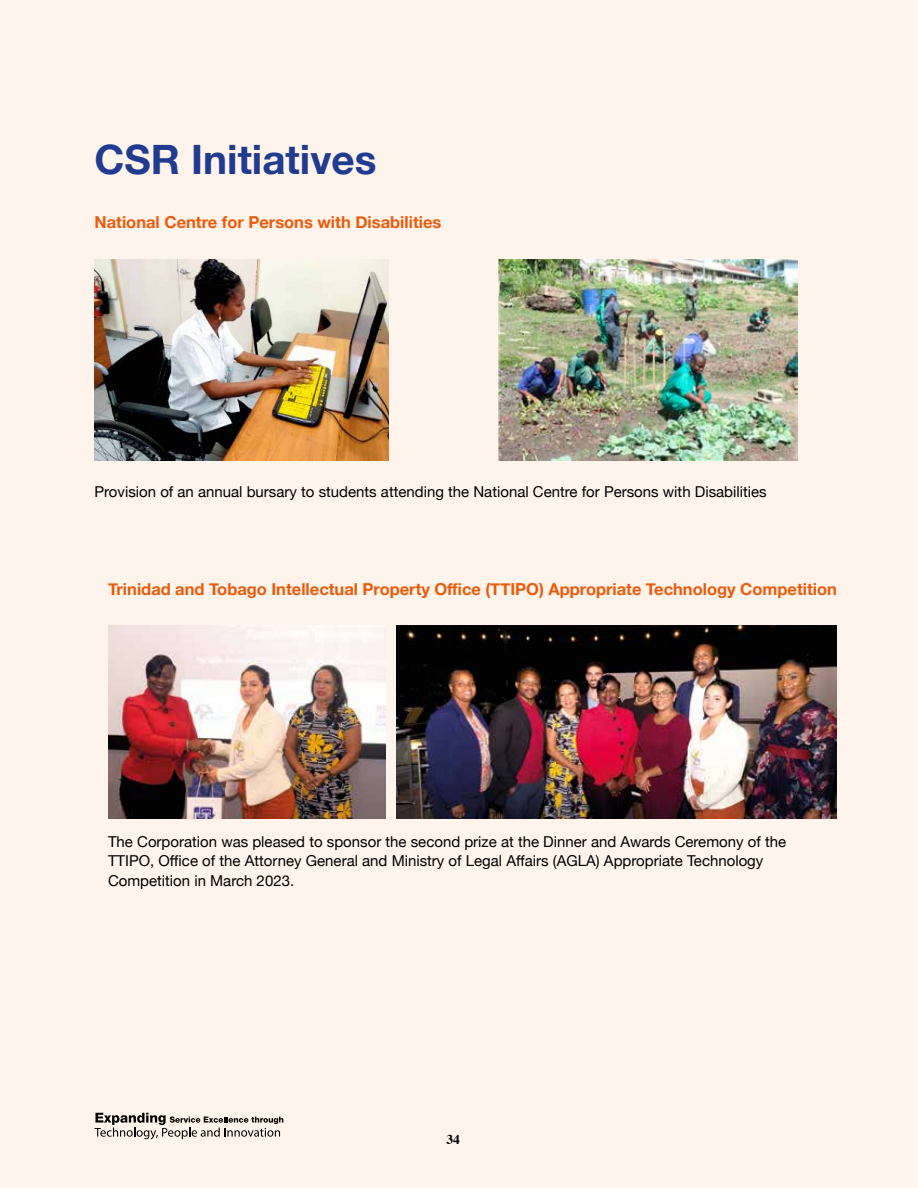
<style>
.page{position:relative;width:918px;height:1188px;background:#fef4ec}
.page>*{position:absolute;margin:0;border:0;box-sizing:border-box;transform-origin:0 0}
.t1{font:700 40.5px "Helvetica Neue";color:#1f3c90}
.t2{font:700 16.5px "Helvetica Neue";color:#ea5b0b}
.t3{font:15px/19.5px "Helvetica Neue";color:#000}
.t4{font:700 13.5px "Times";color:#000}
</style>
<div class="page">
<img style="left:94px;top:259px;width:295px;height:202px">
<img style="left:499px;top:259px;width:298px;height:202px">
<img style="left:108px;top:626px;width:277px;height:192px">
<img style="left:397px;top:626px;width:440px;height:192px">
<svg style="left:95px;top:1113px;width:188px;height:26px"></svg>
<h1 class="t1" style="left:94px;top:128px;width:283px">CSR Initiatives</h1>
<p class="t2" style="left:94px;top:209px;width:348px">National Centre for Persons with Disabilities</p>
<p class="t3" style="left:94px;top:482px;width:674px">Provision of an annual bursary to students attending the National Centre for Persons with Disabilities</p>
<p class="t2" style="left:108px;top:577px;width:731px">Trinidad and Tobago Intellectual Property Office (TTIPO) Appropriate Technology Competition</p>
<p class="t3" style="left:108px;top:833px;width:680px">The Corporation was pleased to sponsor the second prize at the Dinner and Awards Ceremony of the<br>TTIPO, Office of the Attorney General and Ministry of Legal Affairs (AGLA) Appropriate Technology<br>Competition in March 2023.</p>
<p class="t4" style="left:447px;top:1127px;width:15px">34</p>
</div>
